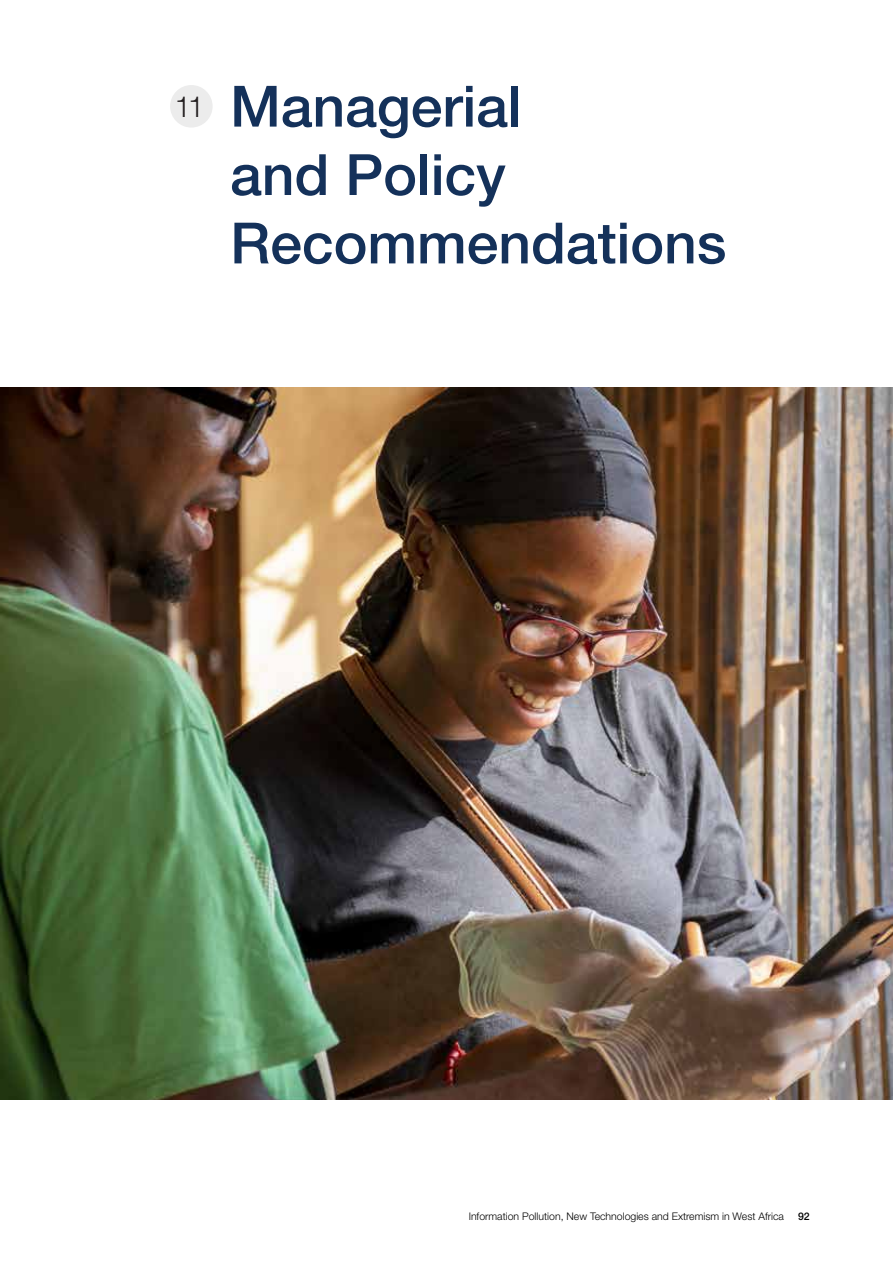
<style>
.page{position:relative;width:893px;height:1263px;background:#fff}
.page>*{position:absolute;margin:0;border:0;box-sizing:border-box;transform-origin:0 0}
.t1{font:500 57px/68.4px "Helvetica Neue LT Pro";color:#14315a}
.t2{font:300 29.1px "Helvetica Neue LT Pro";color:#231f20}
.t3{font:300 10.5px "Helvetica Neue LT Pro";color:#000}
.t4{font:500 10.5px "Helvetica Neue LT Pro";color:#000}
</style>
<div class="page">
<img style="left:0;top:388px;width:893px;height:711px">
<div style="left:170px;top:85px;width:43px;height:43px;background:#ececec;border-radius:50%"></div>
<h2 class="t2" style="left:175px;top:89px;width:31px">11</h2>
<h1 class="t1" style="left:230px;top:72px;width:498px">Managerial<br>and Policy<br>Recommendations</h1>
<p class="t3" style="left:469px;top:1210px;width:317px">Information Pollution, New Technologies and Extremism in West Africa</p>
<p class="t4" style="left:798px;top:1210px;width:13px">92</p>
</div>
